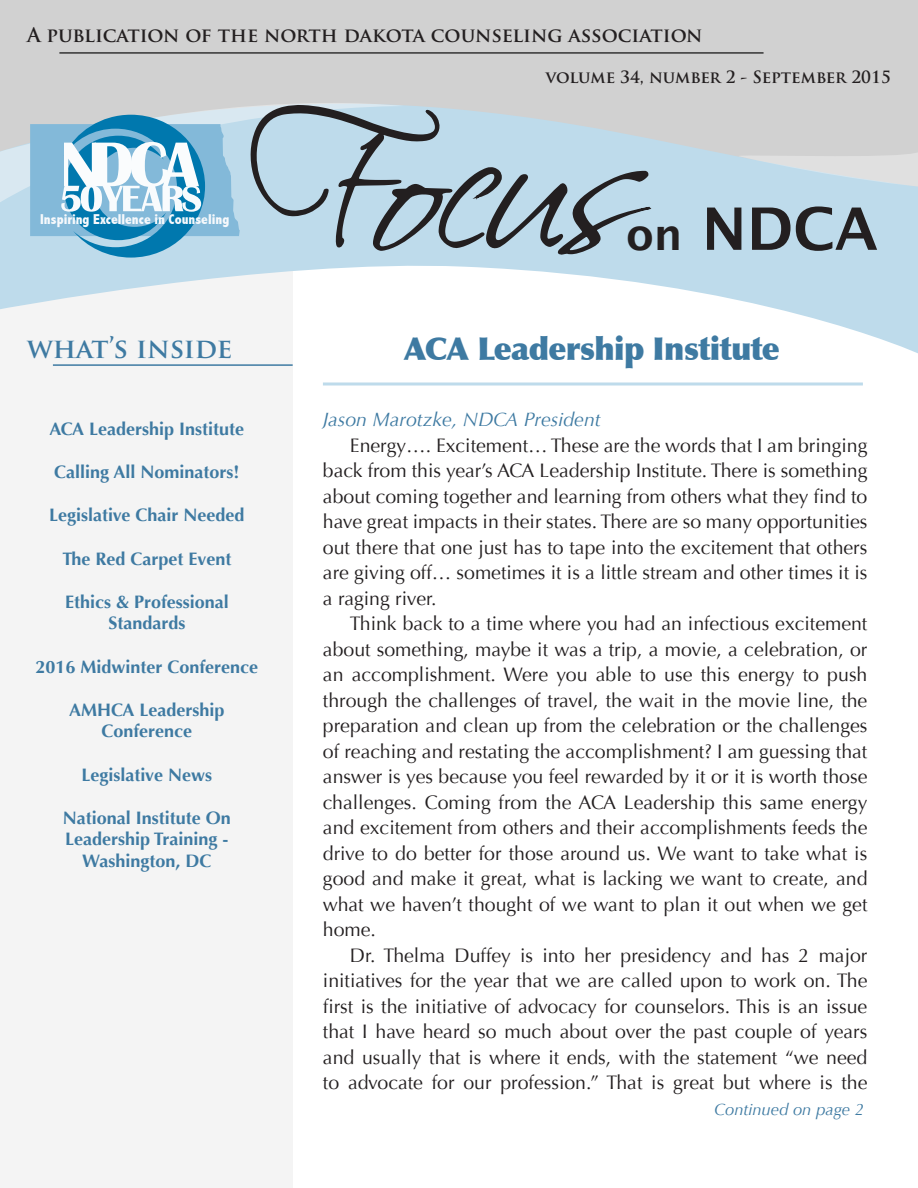
<style>
.page{position:relative;width:918px;height:1188px;background:#fff}
.page>*{position:absolute;margin:0;border:0;box-sizing:border-box;transform-origin:0 0}
.t1{font:181.95px "Scriptina";letter-spacing:-.08em;color:#231f20}
.t2{font:700 58.5px "Lucida Grande";color:#231f20}
.t3{font:900 31.5px "Optima";letter-spacing:-.02em;color:#3e7aa2}
.t4{font:700 27px "Trajan Pro";color:#3e7aa2}
.t5{font:19.5px/25.5px "Optima";color:#231f20;text-align:justify}
.t6{font:700 19.5px "Trajan Pro";color:#231f20}
.t7{font:italic 19.5px "Optima";color:#3e7aa2}
.t8{font:700 18px/21.6px "Optima";color:#3e7aa2;text-align:center}
.t9{font:700 16.5px "Trajan Pro";color:#231f20}
.t10{font:italic 16.5px "Optima";color:#3e7aa2}
.t11{font:800 condensed 14.25px "Abadi";color:#f6f9fc}
.s1{font-size:43.5px}
</style>
<div class="page">
<div style="left:0;top:248px;width:293px;height:940px;background:#f4f4f4"></div>
<svg style="left:0;top:187px;width:918px;height:166px"></svg>
<div style="left:0;top:0;width:918px;height:187px;background:#d1d1d1"></div>
<svg style="left:737px;top:150px;width:181px;height:37px;background:#d0dbe2"></svg>
<hr style="left:59px;top:52px;width:705px;height:2px;background:#333">
<hr style="left:53px;top:364px;width:240px;height:2px;background:#3e7aa2">
<svg style="left:0;top:101px;width:654px;height:157px;background:#a7c6d7"></svg>
<svg style="left:323px;top:382px;width:540px;height:4px;background:#cee3ef"></svg>
<p class="t6" style="left:27px;top:22px;width:677px">A publication of the north dakota counseling association</p>
<p class="t9" style="left:546px;top:67px;width:347px">volume 34, number 2 - September 2015</p>
<p class="t1" style="left:249px;top:77px;width:401px">Focus</p>
<p class="t2" style="left:626px;top:181px;width:253px"><span class="s1">on</span> NDCA</p>
<p class="t11" style="left:40px;top:211px;width:191px">Inspiring Excellence in Counseling</p>
<p class="t4" style="left:27px;top:331px;width:207px">what’s inside</p>
<p class="t8" style="left:50px;top:418px;width:196px">ACA Leadership Institute</p>
<p class="t8" style="left:54px;top:462px;width:187px">Calling All Nominators!</p>
<p class="t8" style="left:49px;top:505px;width:197px">Legislative Chair Needed</p>
<p class="t8" style="left:62px;top:548px;width:171px">The Red Carpet Event</p>
<p class="t8" style="left:65px;top:591px;width:165px">Ethics &amp; Professional<br>Standards</p>
<p class="t8" style="left:36px;top:656px;width:224px">2016 Midwinter Conference</p>
<p class="t8" style="left:69px;top:699px;width:157px">AMHCA Leadership<br>Conference</p>
<p class="t8" style="left:82px;top:764px;width:132px">Legislative News</p>
<p class="t8" style="left:63px;top:807px;width:170px">National Institute On<br>Leadership Training -<br>Washington, DC</p>
<p class="t3" style="left:404px;top:330px;width:378px">ACA Leadership Institute</p>
<p class="t7" style="left:323px;top:408px;width:279px">Jason Marotzke, NDCA President</p>
<p class="t5" style="left:323px;top:433px;width:546px;text-indent:27px">Energy…. Excitement… These are the words that I am bringing back from this year’s ACA Leadership Institute. There is something about coming together and learning from others what they find to have great impacts in their states. There are so many opportunities out there that one just has to tape into the excitement that others are giving off… sometimes it is a little stream and other times it is a raging river.</p>
<p class="t5" style="left:323px;top:611px;width:546px;text-indent:27px">Think back to a time where you had an infectious excitement about something, maybe it was a trip, a movie, a celebration, or an accomplishment. Were you able to use this energy to push through the challenges of travel, the wait in the movie line, the preparation and clean up from the celebration or the challenges of reaching and restating the accomplishment? I am guessing that answer is yes because you feel rewarded by it or it is worth those challenges. Coming from the ACA Leadership this same energy and excitement from others and their accomplishments feeds the drive to do better for those around us. We want to take what is good and make it great, what is lacking we want to create, and what we haven’t thought of we want to plan it out when we get home.</p>
<p class="t5" style="left:323px;top:943px;width:546px;text-indent:27px">Dr. Thelma Duffey is into her presidency and has 2 major initiatives for the year that we are called upon to work on. The first is the initiative of advocacy for counselors. This is an issue that I have heard so much about over the past couple of years and usually that is where it ends, with the statement “we need to advocate for our profession.” That is great but where is the</p>
<p class="t10" style="left:714px;top:1100px;width:151px">Continued on page 2</p>
</div>
